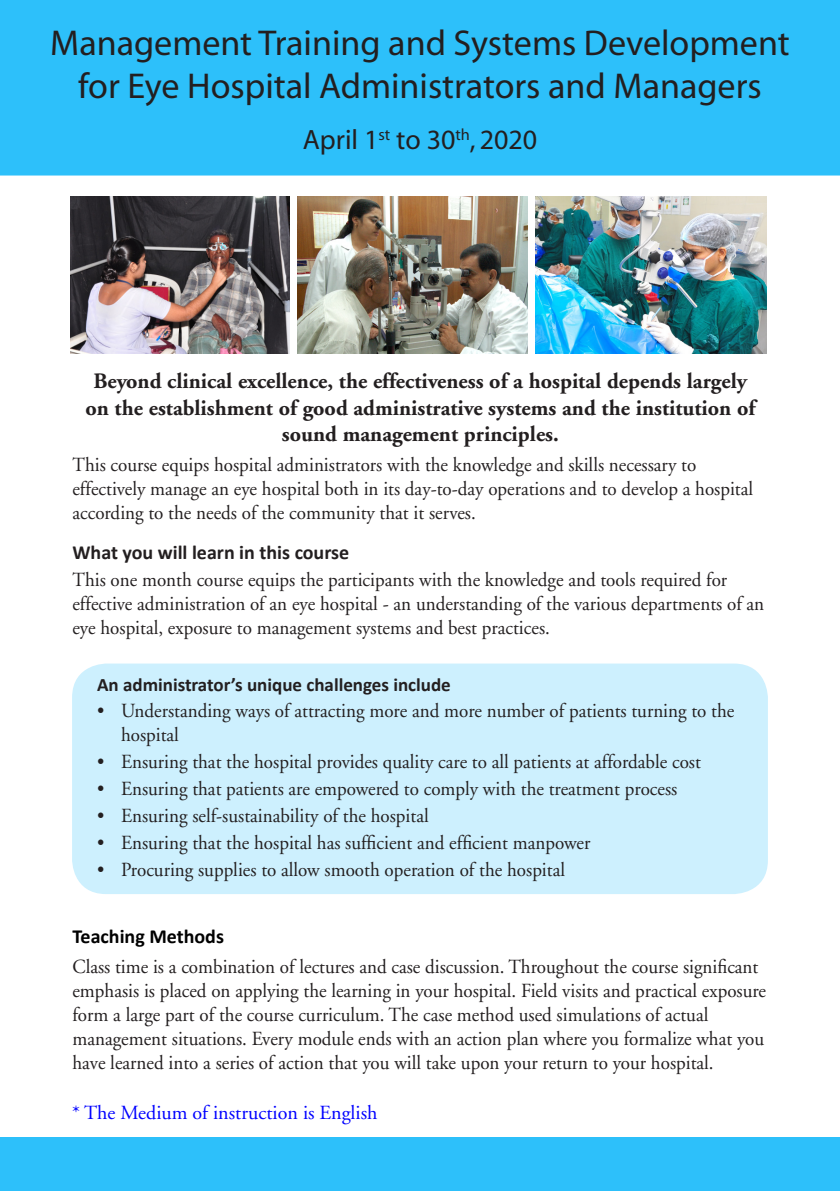
<style>
.page{position:relative;width:840px;height:1191px;background:#fff}
.page>*{position:absolute;margin:0;border:0;box-sizing:border-box;transform-origin:0 0}
.t1{font:36px/43.2px "Myriad";color:#231f20;text-align:center}
.t2{font:28px "Myriad";color:#231f20}
.body_text{font:700 22px/26.4px "Adobe Garamond";color:#231f20;text-align:center}
.body_text-2{font:20px/24px "Adobe Garamond";color:#231f20;scale:.95 1}
.hanging{font:20px/24px "Adobe Garamond";color:#231f20;scale:.95 1}
.t3{font:20px "Adobe Garamond";color:#00f}
.head{font:700 20px "Calibri";color:#231f20}
.head-2{font:700 20px "Calibri";color:#000}
.head-3{font:700 19px "Calibri";color:#231f20}
</style>
<div class="page">
<div style="left:0;top:0;width:839px;height:175px;background:#2dc0fa"></div>
<div style="left:72px;top:663px;width:695px;height:231px;background:#cdf0fe;border-radius:34px"></div>
<img style="left:297px;top:197px;width:230px;height:157px">
<img style="left:71px;top:197px;width:218px;height:156px">
<img style="left:535px;top:197px;width:231px;height:157px">
<div style="left:0;top:1137px;width:839px;height:54px;background:#2dc0fa"></div>
<p class="t1" style="left:50px;top:23px;width:740px">Management Training and Systems Development for Eye Hospital Administrators and Managers</p>
<p class="t2" style="left:302px;top:126px;width:236px">April 1<sup>st</sup> to 30<sup>th</sup>, 2020</p>
<p class="body_text" style="left:85px;top:369px;width:671px">Beyond clinical excellence, the effectiveness of a hospital depends largely on the establishment of good administrative systems and the institution of sound management principles.</p>
<p class="body_text-2" style="left:72px;top:453px;width:717px">This course equips hospital administrators with the knowledge and skills necessary to effectively manage an eye hospital both in its day-to-day operations and to develop a hospital according to the needs of the community that it serves.</p>
<p class="head" style="left:72px;top:540px;width:278px">What you will learn in this course</p>
<p class="body_text-2" style="left:72px;top:568px;width:729px">This one month course equips the participants with the knowledge and tools required for effective administration of an eye hospital - an understanding of the various departments of an eye hospital, exposure to management systems and best practices.</p>
<p class="head-3" style="left:97px;top:672px;width:355px">An administrator’s unique challenges include</p>
<p class="hanging" style="left:121px;top:699px;width:646px;text-indent:-24px">• Understanding ways of attracting more and more number of patients turning to the hospital</p>
<p class="hanging" style="left:97px;top:750px;width:637px">• Ensuring that the hospital provides quality care to all patients at affordable cost</p>
<p class="hanging" style="left:97px;top:777px;width:612px">• Ensuring that patients are empowered to comply with the treatment process</p>
<p class="hanging" style="left:97px;top:804px;width:350px">• Ensuring self-sustainability of the hospital</p>
<p class="hanging" style="left:97px;top:831px;width:520px">• Ensuring that the hospital has sufficient and efficient manpower</p>
<p class="hanging" style="left:97px;top:858px;width:494px">• Procuring supplies to allow smooth operation of the hospital</p>
<p class="head-2" style="left:72px;top:924px;width:153px">Teaching Methods</p>
<p class="body_text-2" style="left:72px;top:955px;width:731px">Class time is a combination of lectures and case discussion. Throughout the course significant emphasis is placed on applying the learning in your hospital. Field visits and practical exposure form a large part of the course curriculum. The case method used simulations of actual management situations. Every module ends with an action plan where you formalize what you have learned into a series of action that you will take upon your return to your hospital.</p>
<p class="t3" style="left:72px;top:1102px;width:307px">* The Medium of instruction is English</p>
</div>
